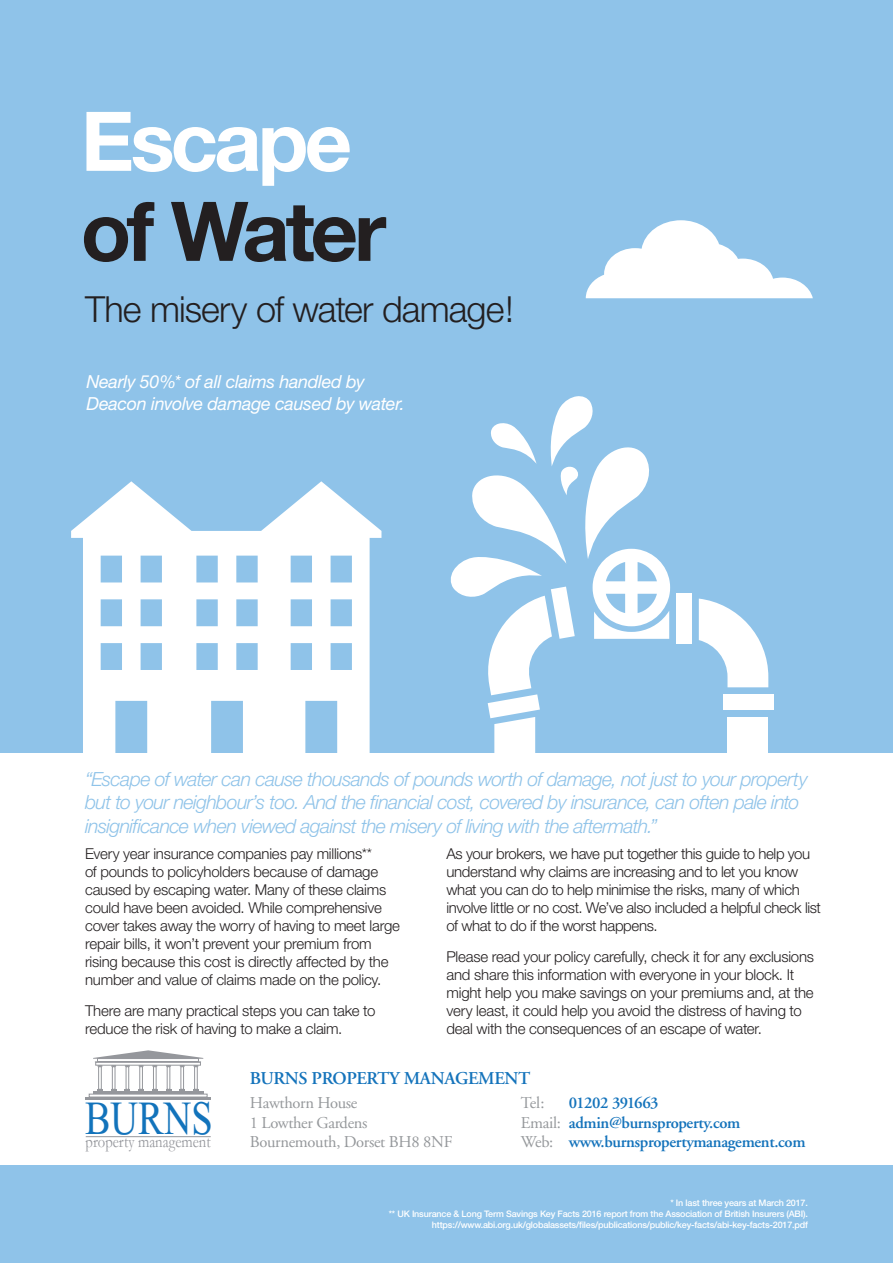
<style>
.page{position:relative;width:893px;height:1263px;background:#fff}
.page>*{position:absolute;margin:0;border:0;box-sizing:border-box;transform-origin:0 0}
.t1{font:700 82.5px "Helvetica Neue";letter-spacing:-.05em;color:#231f20}
.t2{font:700 82.5px "Helvetica Neue";letter-spacing:-.045em;color:#fff}
.t3{font:59.1px "Aparajita";color:#1273bb;scale:.8 1}
.t4{font:300 36px "Helvetica Neue";letter-spacing:-.025em;color:#231f20}
.t5{font:italic 300 19.5px/23.4px "Helvetica Neue";letter-spacing:-.035em;color:#8fc3e9}
.t6{font:italic 18px/21.6px "Helvetica Neue";letter-spacing:-.02em;color:#fff}
.t7{font:600 18px "Adobe Garamond";letter-spacing:-.02em;color:#1473bb}
.t8{font:17.55px "Garamond";color:#95979c;scale:.83 1}
.t9{font:600 16.5px/19.8px "Adobe Garamond";letter-spacing:-.02em;color:#1473bb}
.t10{font:16.5px/19.8px "Adobe Garamond";letter-spacing:-.02em;color:#95989b}
.t11{font:300 15px/18px "Helvetica Neue";letter-spacing:-.015em;color:#231f20}
.t12{font:500 9px/10.8px "Helvetica Neue";letter-spacing:-.02em;color:#fff;text-align:right}
.s1{font-weight:400;color:#95989b}
</style>
<div class="page">
<div style="left:0;top:1165px;width:893px;height:98px;background:#8fc3e9"></div>
<div style="left:0;top:0;width:893px;height:753px;background:#8fc3e9"></div>
<svg style="left:71px;top:481px;width:311px;height:272px;fill:#fff"></svg>
<div style="left:723px;top:694px;width:50px;height:16px;background:#fff"></div>
<div style="left:676px;top:593px;width:16px;height:50px;background:#fff"></div>
<div style="left:727px;top:717px;width:41px;height:43px;background:#fff"></div>
<svg style="left:699px;top:599px;width:69px;height:88px"></svg>
<svg style="left:450px;top:396px;width:220px;height:357px"></svg>
<svg style="left:586px;top:220px;width:227px;height:78px"></svg>
<hr style="left:86px;top:1136px;width:125px;height:1px;background:#95979c">
<hr style="left:86px;top:1097px;width:125px;height:3px;background:#95979c">
<hr style="left:93px;top:1091px;width:110px;height:3px;background:#95979c">
<svg style="left:93px;top:1050px;width:110px;height:9px"></svg>
<div style="left:89px;top:1094px;width:118px;height:3px;border:1px solid #95979c"></div>
<div style="left:96px;top:1062px;width:105px;height:3px;border:1px solid #95979c"></div>
<div style="left:97px;top:1058px;width:102px;height:3px;border:1px solid #95979c"></div>
<svg style="left:97px;top:1089px;width:6px;height:2px"></svg>
<svg style="left:193px;top:1089px;width:6px;height:2px"></svg>
<svg style="left:179px;top:1089px;width:6px;height:2px"></svg>
<div style="left:181px;top:1067px;width:3px;height:22px;border:1px solid #95979c"></div>
<svg style="left:152px;top:1089px;width:6px;height:2px"></svg>
<div style="left:153px;top:1067px;width:3px;height:22px;border:1px solid #95979c"></div>
<svg style="left:138px;top:1089px;width:6px;height:2px"></svg>
<div style="left:126px;top:1067px;width:3px;height:22px;border:1px solid #95979c"></div>
<div style="left:112px;top:1067px;width:3px;height:22px;border:1px solid #95979c"></div>
<div style="left:167px;top:1067px;width:3px;height:22px;border:1px solid #95979c"></div>
<hr style="left:95px;top:1061px;width:106px;height:1px;background:#95979c">
<h1 class="t2" style="left:81px;top:90px;width:273px">Escape</h1>
<h1 class="t1" style="left:81px;top:180px;width:307px">of Water</h1>
<h3 class="t4" style="left:85px;top:287px;width:430px">The misery of water damage!</h3>
<p class="t6" style="left:86px;top:371px;width:320px">Nearly 50%* of all claims handled by<br>Deacon involve damage caused by water.</p>
<p class="t5" style="left:85px;top:767px;width:724px">“Escape of water can cause thousands of pounds worth of damage, not just to your property but to your neighbour’s too. And the financial cost, covered by insurance, can often pale into insignificance when viewed against the misery of living with the aftermath.”</p>
<p class="t11" style="left:446px;top:844px;width:376px">As your brokers, we have put together this guide to help you understand why claims are increasing and to let you know what you can do to help minimise the risks, many of which involve little or no cost. We’ve also included a helpful check list of what to do if the worst happens.</p>
<p class="t11" style="left:446px;top:947px;width:369px">Please read your policy carefully, check it for any exclusions and share this information with everyone in your block. It might help you make savings on your premiums and, at the very least, it could help you avoid the distress of having to deal with the consequences of an escape of water.</p>
<p class="t11" style="left:85px;top:844px;width:316px">Every year insurance companies pay millions**<br>of pounds to policyholders because of damage caused by escaping water. Many of these claims could have been avoided. While comprehensive cover takes away the worry of having to meet large repair bills, it won’t prevent your premium from rising because this cost is directly affected by the number and value of claims made on the policy.</p>
<p class="t11" style="left:85px;top:1001px;width:292px">There are many practical steps you can take to reduce the risk of having to make a claim.</p>
<h2 class="t3" style="left:85px;top:1089px;width:161px">BURNS</h2>
<p class="t8" style="left:86px;top:1130px;width:152px">property management</p>
<p class="t7" style="left:250px;top:1068px;width:282px">BURNS PROPERTY MANAGEMENT</p>
<p class="t10" style="left:250px;top:1093px;width:204px">Hawthorn House<br>1 Lowther Gardens<br>Bournemouth, Dorset BH8 8NF</p>
<p class="t10" style="left:521px;top:1093px;width:25px">Tel:</p>
<p class="t9" style="left:521px;top:1093px;width:286px;text-indent:48px">01202 391663<br><span class="s1">Email:</span> admin@burnsproperty.com<br><span class="s1">Web:</span> www.burnspropertymanagement.com</p>
<p class="t12" style="left:389px;top:1197px;width:421px">* In last three years at March 2017.<br>** UK Insurance &amp; Long Term Savings Key Facts 2016 report from the Association of British Insurers (ABI). https://www.abi.org.uk/globalassets/files/publications/public/key-facts/abi-key-facts-2017.pdf</p>
</div>
